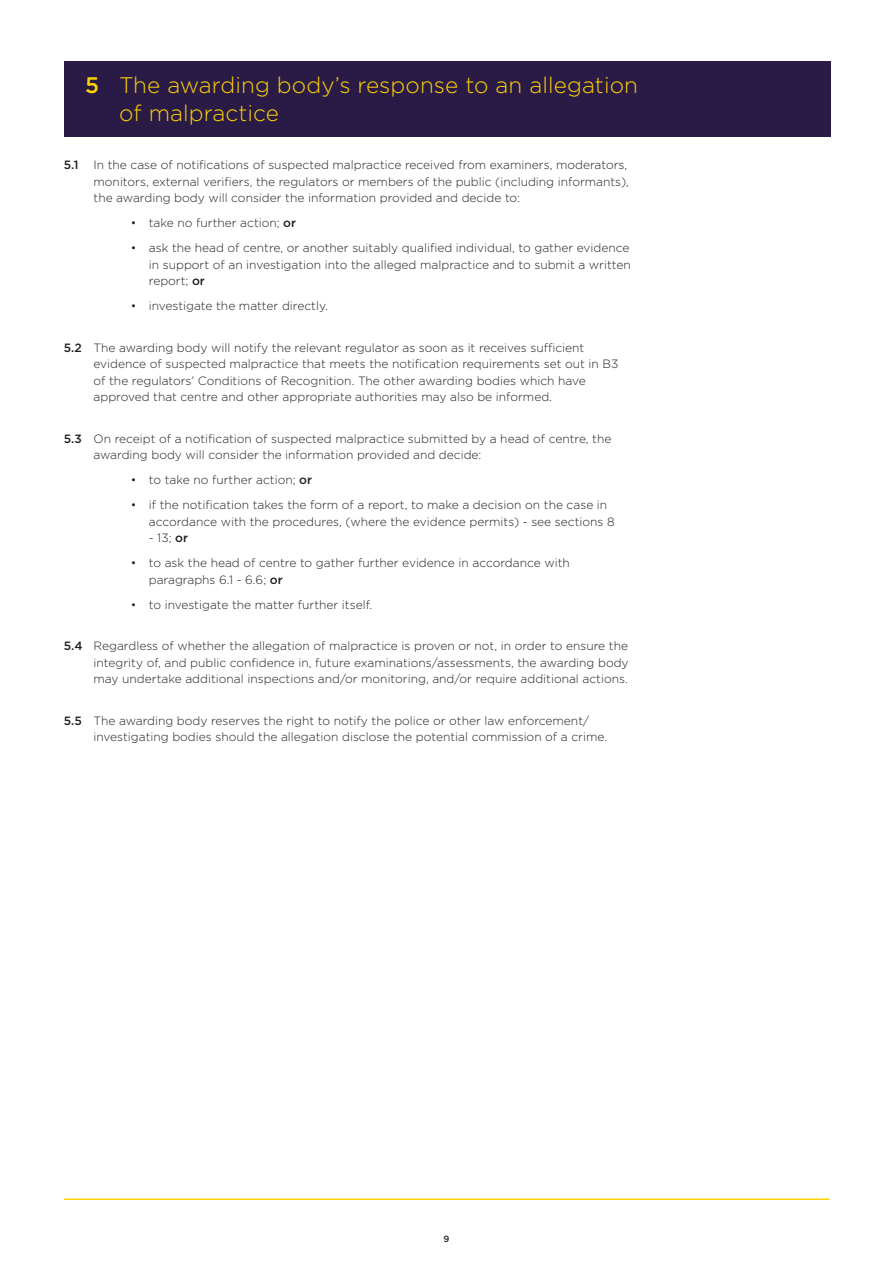
<style>
.page{position:relative;width:893px;height:1263px;background:#fff}
.page>*{position:absolute;margin:0;border:0;box-sizing:border-box;transform-origin:0 0}
.Heading_1_Bold{font:300 22.5px/28.5px "Gotham";letter-spacing:.005em;color:#fed105}
.NEW_Main_point{font:300 12px/16.5px "Gotham";color:#231f20}
.NEW_Sub_point{font:300 12px/16.5px "Gotham";color:#231f20}
.t1{font:500 9px "Gotham";color:#231f20}
.s1{font-weight:500}
</style>
<div class="page">
<hr style="left:64px;top:1198px;width:765px;height:2px;background:#fed105">
<div style="left:64px;top:62px;width:767px;height:75px;background:#2a1b46"></div>
<p class="Heading_1_Bold" style="left:119px;top:70px;width:520px;text-indent:-34px"><span class="s1">5</span> The awarding body’s response to an allegation of malpractice</p>
<p class="NEW_Main_point" style="left:94px;top:156px;width:537px;text-indent:-30px"><span class="s1">5.1</span> In the case of notifications of suspected malpractice received from examiners, moderators, monitors, external verifiers, the regulators or members of the public (including informants), the awarding body will consider the information provided and decide to:</p>
<p class="NEW_Sub_point" style="left:131px;top:214px;width:167px">• take no further action; <span class="s1">or</span></p>
<p class="NEW_Sub_point" style="left:149px;top:239px;width:483px;text-align:justify;text-indent:-18px">• ask the head of centre, or another suitably qualified individual, to gather evidence in support of an investigation into the alleged malpractice and to submit a written report; <span class="s1">or</span></p>
<p class="NEW_Sub_point" style="left:131px;top:297px;width:199px">• investigate the matter directly.</p>
<p class="NEW_Main_point" style="left:94px;top:339px;width:526px;text-indent:-30px"><span class="s1">5.2</span> The awarding body will notify the relevant regulator as soon as it receives sufficient evidence of suspected malpractice that meets the notification requirements set out in B3 of the regulators’ Conditions of Recognition. The other awarding bodies which have approved that centre and other appropriate authorities may also be informed.</p>
<p class="NEW_Main_point" style="left:94px;top:430px;width:519px;text-indent:-30px"><span class="s1">5.3</span> On receipt of a notification of suspected malpractice submitted by a head of centre, the awarding body will consider the information provided and decide:</p>
<p class="NEW_Sub_point" style="left:131px;top:471px;width:183px">• to take no further action; <span class="s1">or</span></p>
<p class="NEW_Sub_point" style="left:149px;top:496px;width:467px;text-indent:-18px">• if the notification takes the form of a report, to make a decision on the case in accordance with the procedures, (where the evidence permits) - see sections 8</p>
<p class="NEW_Sub_point" style="left:149px;top:529px;width:41px">- 13; <span class="s1">or</span></p>
<p class="NEW_Sub_point" style="left:149px;top:554px;width:422px;text-indent:-18px">• to ask the head of centre to gather further evidence in accordance with paragraphs 6.1 - 6.6; <span class="s1">or</span></p>
<p class="NEW_Sub_point" style="left:131px;top:596px;width:243px">• to investigate the matter further itself.</p>
<p class="NEW_Main_point" style="left:94px;top:638px;width:537px;text-align:justify;text-indent:-30px"><span class="s1">5.4</span> Regardless of whether the allegation of malpractice is proven or not, in order to ensure the integrity of, and public confidence in, future examinations/assessments, the awarding body may undertake additional inspections and/or monitoring, and/or require additional actions.</p>
<p class="NEW_Main_point" style="left:94px;top:712px;width:515px;text-indent:-30px"><span class="s1">5.5</span> The awarding body reserves the right to notify the police or other law enforcement/ investigating bodies should the allegation disclose the potential commission of a crime.</p>
<p class="t1" style="left:444px;top:1233px;width:7px">9</p>
</div>
